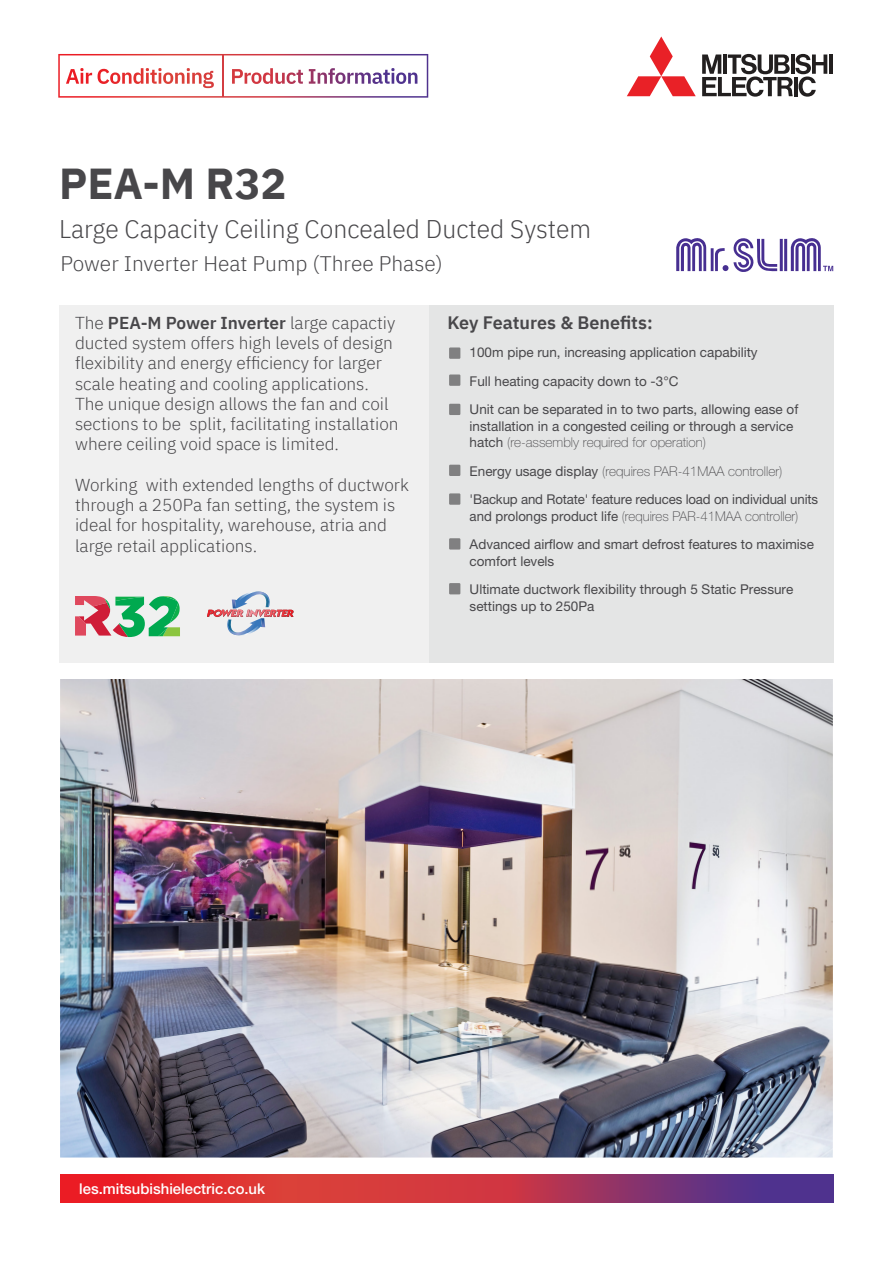
<style>
.page{position:relative;width:893px;height:1263px;background:#fff}
.page>*{position:absolute;margin:0;border:0;box-sizing:border-box;transform-origin:0 0}
.t1{font:700 43.2px "IBM Plex Sans";color:#48474a}
.t2{font:300 25.5px "IBM Plex Sans";color:#48474a}
.t3{font:300 21px "IBM Plex Sans";color:#48474a}
.t4{font:600 18px "IBM Plex Sans";color:#48474a}
.t5{font:300 17.25px/20.2px "IBM Plex Sans";color:#48474a}
.t6{font:500 14.85px "Helvetica Neue LT Pro";color:#fff}
.t7{font:13.5px/28.5px "Helvetica Neue LT Pro";color:#48474a}
.s1{font-weight:600}
.s2{font-weight:100}
</style>
<div class="page">
<svg style="left:60px;top:1174px;width:773px;height:29px;background:#b5324e"></svg>
<svg style="left:627px;top:37px;width:69px;height:59px"></svg>
<hr style="left:829px;top:55px;width:4px;height:19px;background:#221f1f">
<svg style="left:702px;top:54px;width:125px;height:43px"></svg>
<svg style="left:58px;top:54px;width:370px;height:44px"></svg>
<hr style="left:222px;top:55px;width:1px;height:42px;background:#d33d42">
<div style="left:59px;top:305px;width:387px;height:358px;background:#f0f0f0"></div>
<div style="left:429px;top:305px;width:404px;height:358px;background:#e4e5e5"></div>
<svg style="left:75px;top:596px;width:105px;height:41px"></svg>
<img style="left:60px;top:679px;width:773px;height:478px">
<hr style="left:780px;top:239px;width:3px;height:32px;background:#472f91">
<hr style="left:784px;top:239px;width:3px;height:32px;background:#472f91">
<svg style="left:676px;top:238px;width:30px;height:33px"></svg>
<svg style="left:791px;top:238px;width:42px;height:33px"></svg>
<hr style="left:711px;top:248px;width:3px;height:23px;background:#472f91">
<svg style="left:715px;top:238px;width:62px;height:34px"></svg>
<svg style="left:207px;top:591px;width:87px;height:45px"></svg>
<div style="left:449px;top:347px;width:11px;height:12px;background:#808081"></div>
<div style="left:449px;top:374px;width:11px;height:12px;background:#808081"></div>
<div style="left:449px;top:404px;width:11px;height:11px;background:#808081"></div>
<div style="left:449px;top:465px;width:11px;height:11px;background:#808081"></div>
<div style="left:449px;top:493px;width:11px;height:12px;background:#808081"></div>
<div style="left:449px;top:538px;width:11px;height:11px;background:#808081"></div>
<div style="left:449px;top:583px;width:11px;height:11px;background:#808081"></div>
<h1 class="t1" style="left:59px;top:150px;width:229px">PEA-M R32</h1>
<h2 class="t2" style="left:59px;top:210px;width:534px">Large Capacity Ceiling Concealed Ducted System</h2>
<h3 class="t3" style="left:60px;top:248px;width:384px">Power Inverter Heat Pump (Three Phase)</h3>
<p class="t5" style="left:75px;top:311px;width:325px">The <span class="s1">PEA-M Power Inverter</span> large capactiy ducted system offers high levels of design flexibility and energy efficiency for larger scale heating and cooling applications.<br>The unique design allows the fan and coil sections to be split, facilitating installation where ceiling void space is limited.</p>
<p class="t5" style="left:75px;top:473px;width:335px">Working with extended lengths of ductwork through a 250Pa fan setting, the system is ideal for hospitality, warehouse, atria and large retail applications.</p>
<h3 class="t4" style="left:448px;top:309px;width:207px">Key Features &amp; Benefits:</h3>
<p class="t7" style="left:470px;top:338px;width:330px">100m pipe run, increasing application capability<br>Full heating capacity down to -3°C<br>Unit can be separated in to two parts, allowing ease of</p>
<p class="t7" style="left:470px;top:418px;width:325px;line-height:16.5px">installation in a congested ceiling or through a service hatch <span class="s2">(re-assembly required for operation)</span></p>
<p class="t7" style="left:470px;top:457px;width:350px">Energy usage display <span class="s2">(requires PAR-41MAA controller) </span>'Backup and Rotate' feature reduces load on individual units</p>
<p class="t7" style="left:470px;top:502px;width:346px">and prolongs product life <span class="s2">(requires PAR-41MAA controller)<br></span>Advanced airflow and smart defrost features to maximise</p>
<p class="t7" style="left:470px;top:547px;width:325px">comfort levels<br>Ultimate ductwork flexibility through 5 Static Pressure</p>
<p class="t7" style="left:470px;top:592px;width:126px">settings up to 250Pa</p>
<p class="t6" style="left:79px;top:1180px;width:187px">les.mitsubishielectric.co.uk</p>
</div>
